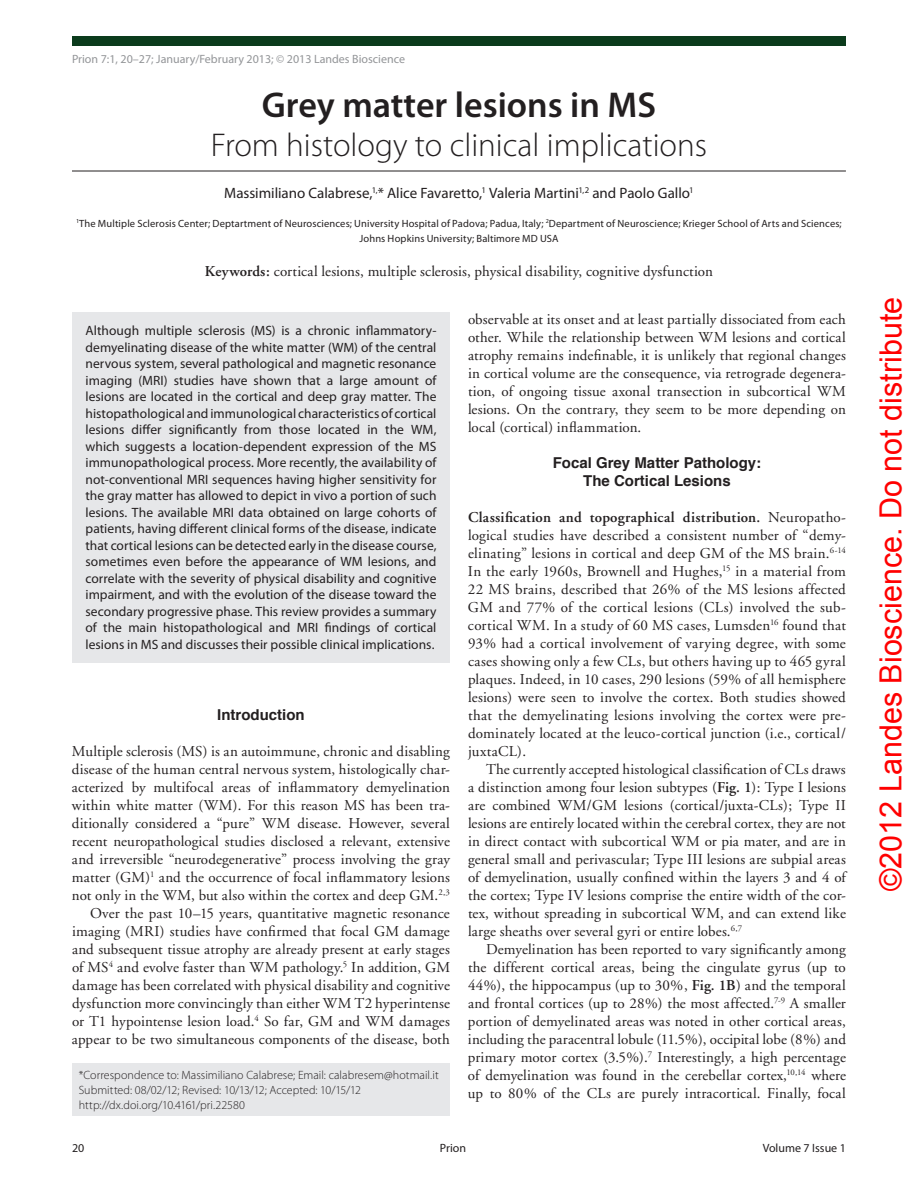
<style>
.page{position:relative;width:918px;height:1188px;background:#fff}
.page>*{position:absolute;margin:0;border:0;box-sizing:border-box;transform-origin:0 0}
.t1{font:600 36px "Myriad Pro";color:#231f20}
.t2{font:300 33px "Myriad Pro";color:#231f20}
.t3{font:30.45px "Arial";color:#f00}
.t4{font:15px/18px "Adobe Garamond";letter-spacing:.01em;color:#231f20;text-align:justify}
.t5{font:15px "Myriad Pro";letter-spacing:-.005em;color:#231f20}
.t6{font:700 15px/18px "Helvetica";color:#231f20;text-align:center}
.t7{font:13.5px/16.5px "Myriad Pro";letter-spacing:.005em;color:#231f20;text-align:justify}
.t8{font:300 12px/15px "Myriad Pro";letter-spacing:.005em;color:#231f20}
.t9{font:12px "Myriad Pro";color:#939598}
.t10{font:12px "Myriad Pro";color:#231f20}
.t11{font:10.5px/15px "Myriad Pro";letter-spacing:.015em;color:#231f20;text-align:center}
.s1{font-weight:600}
</style>
<div class="page">
<div style="left:72px;top:36px;width:774px;height:10px;background:#0b3b1c"></div>
<div style="left:72px;top:1063px;width:378px;height:53px;background:#e6e7e9"></div>
<div style="left:72px;top:312px;width:378px;height:350px;background:#e6e7e9"></div>
<hr style="left:72px;top:171px;width:774px;height:1px;background:#231f20">
<p class="t9" style="left:72px;top:52px;width:335px">Prion 7:1, 20–27; January/February 2013; © 2013 Landes Bioscience</p>
<h1 class="t1" style="left:262px;top:82px;width:396px">Grey matter lesions in MS</h1>
<h2 class="t2" style="left:211px;top:125px;width:498px">From histology to clinical implications</h2>
<p class="t5" style="left:224px;top:184px;width:471px">Massimiliano Calabrese,<sup>1,</sup>* Alice Favaretto,<sup>1</sup> Valeria Martini<sup>1,2</sup> and Paolo Gallo<sup>1</sup></p>
<p class="t11" style="left:76px;top:215px;width:767px"><sup>1</sup>The Multiple Sclerosis Center; Deptartment of N eurosciences; University Hospital of Padova; Padua, Italy; <sup>2</sup>Department of Neuroscience; Krieger School of Arts and Sciences;<br>Johns Hopkins University; Baltimore MD USA</p>
<p class="t4" style="left:205px;top:262px;width:510px"><span class="s1">Keywords:</span> cortical lesions, multiple sclerosis, physical disability, cognitive dysfunction</p>
<p class="t4" style="left:468px;top:311px;width:379px">observable at its onset and at least partially dissociated from each other. While the relationship between WM lesions and cortical atrophy remains indefinable, it is unlikely that regional changes in cortical volume are the consequence, via retrograde degenera&shy;tion, of ongoing tissue axonal transection in subcortical WM lesions. On the contrary, they seem to be more depending on local (cortical) inflammation.</p>
<p class="t6" style="left:553px;top:454px;width:210px">Focal Grey Matter Pathology:<br>The Cortical Lesions</p>
<p class="t4" style="left:468px;top:509px;width:379px"><span class="s1">Classification and topographical distribution.</span> Neuropatho&shy;logical studies have described a consistent number of “demy&shy;elinating” lesions in cortical and deep GM of the MS brain.<sup>6-14<br></sup>In the early 1960s, Brownell and Hughes,<sup>15</sup> in a material from 22 MS brains, described that 26% of the MS lesions affected GM and 77% of the cortical lesions (CLs) involved the sub&shy;cortical WM. In a study of 60 MS cases, Lumsden<sup>16</sup> found that 93% had a cortical involvement of varying degree, with some cases showing only a few CLs, but others having up to 465 gyral plaques. Indeed, in 10 cases, 290 lesions (59% of all hemisphere lesions) were seen to involve the cortex. Both studies showed that the demyelinating lesions involving the cortex were pre&shy;dominately located at the leuco-cortical junction (i.e., cortical/ juxtaCL).</p>
<p class="t4" style="left:468px;top:761px;width:379px;text-indent:18px">The currently accepted histological classification of CLs draws a distinction among four lesion subtypes (<span class="s1">Fig. 1</span>): Type I lesions are combined WM/GM lesions (cortical/juxta-CLs); Type II lesions are entirely located within the cerebral cortex, they are not in direct contact with subcortical WM or pia mater, and are in general small and perivascular; Type III lesions are subpial areas of demyelination, usually confined within the layers 3 and 4 of the cortex; Type IV lesions comprise the entire width of the cor&shy;tex, without spreading in subcortical WM, and can extend like large sheaths over several gyri or entire lobes.<sup>6,7</sup></p>
<p class="t4" style="left:468px;top:941px;width:379px;text-indent:18px">Demyelination has been reported to vary significantly among the different cortical areas, being the cingulate gyrus (up to 44%), the hippocampus (up to 30%, <span class="s1">Fig. 1B</span>) and the temporal and frontal cortices (up to 28%) the most affected.<sup>7-9</sup> A smaller portion of demyelinated areas was noted in other cortical areas, including the paracentral lobule (11.5%), occipital lobe (8%) and primary motor cortex (3.5%).<sup>7</sup> Interestingly, a high percentage of demyelination was found in the cerebellar cortex,<sup>10,14</sup> where up to 80% of the CLs are purely intracortical. Finally, focal</p>
<p class="t7" style="left:86px;top:322px;width:352px">Although multiple sclerosis (MS) is a chronic inflammatory&shy;demyelinating disease of the white matter (WM ) of the central nervous system, several pathological and magnetic resonance imaging (MRI</p>
<p class="t7" style="left:86px;top:372px;width:353px;text-indent:78px">) studies have shown that a large amount of lesions are located in the cortical and deep gray matter. The histopathological and immunological characteristics of cortical lesions differ significantly from those located in the WM</p>
<p class="t7" style="left:86px;top:421px;width:353px;text-indent:348px">, which suggests a location-dependent expression of the MS immunopathological process. More recently, the availability of not-conventional MRI</p>
<p class="t7" style="left:86px;top:471px;width:352px;text-indent:127px">sequences having higher sensitivity for the gray matter has allowed to depict in vivo a portion of such lesions. The available MRI</p>
<p class="t7" style="left:86px;top:504px;width:353px;text-indent:153px">data obtained on large cohorts of patients, having different clinical forms of the disease, indicate that cortical lesions can be detected early in the disease course, sometimes even before the appearance of WM lesions, and correlate with the severity of physical disability and cognitive impairment, and with the evolution of the disease toward the secondary progressive phase. This review provides a summary of the main histopathological and MRI</p>
<p class="t7" style="left:86px;top:619px;width:352px;text-align:right">findings of cortical<br>lesions in MS and discusses their possible clinical implications.</p>
<p class="t6" style="left:217px;top:706px;width:89px">Introduction</p>
<p class="t4" style="left:72px;top:743px;width:380px;text-align:right">Multiple sclerosis (MS) is an autoimmune, chronic and disabling disease of the human central nervous system, histologically char&shy;acterized by multifocal areas of inflammatory demyelination within white matter (WM). For this reason MS has been tra&shy;ditionally considered a “pure” WM disease. However, several recent neuropathological studies disclosed a relevant, extensive and irreversible “neurodegenerative” process involving the gray matter (GM)<sup>1</sup> and the occurrence of focal inflammatory lesions not only in the WM, but also within the cortex and deep GM.<sup>2,3<br></sup>Over the past 10–15 years, quantitative magnetic resonance imaging (MRI) studies have confirmed that focal GM damage and subsequent tissue atrophy are already present at early stages of MS<sup>4</sup> and evolve faster than WM pathology.<sup>5</sup> In addition, GM damage has been correlated with physical disability and cognitive dysfunction more convincingly than either WM T2 hyperintense or T1 hypointense lesion load.<sup>4</sup> So far, GM and WM damages appear to be two simultaneous components of the disease, both</p>
<p class="t8" style="left:79px;top:1068px;width:361px">*Correspondence to: Massimiliano Calabrese; Email: calabresem@hotmail.it<br>Submitted: 08/02/12; Revised: 10/13/12; Accepted: 10/15/12 http://dx.doi.org/10.4161/pri.22580</p>
<p class="t10" style="left:72px;top:1141px;width:14px">20</p>
<p class="t10" style="left:440px;top:1141px;width:28px">Prion</p>
<p class="t10" style="left:763px;top:1141px;width:85px">Volume 7 Issue 1</p>
<h3 class="t3" style="left:871px;top:891px;width:595px;rotate:-90deg">©2012 Landes Bioscience. Do not distribute</h3>
</div>
